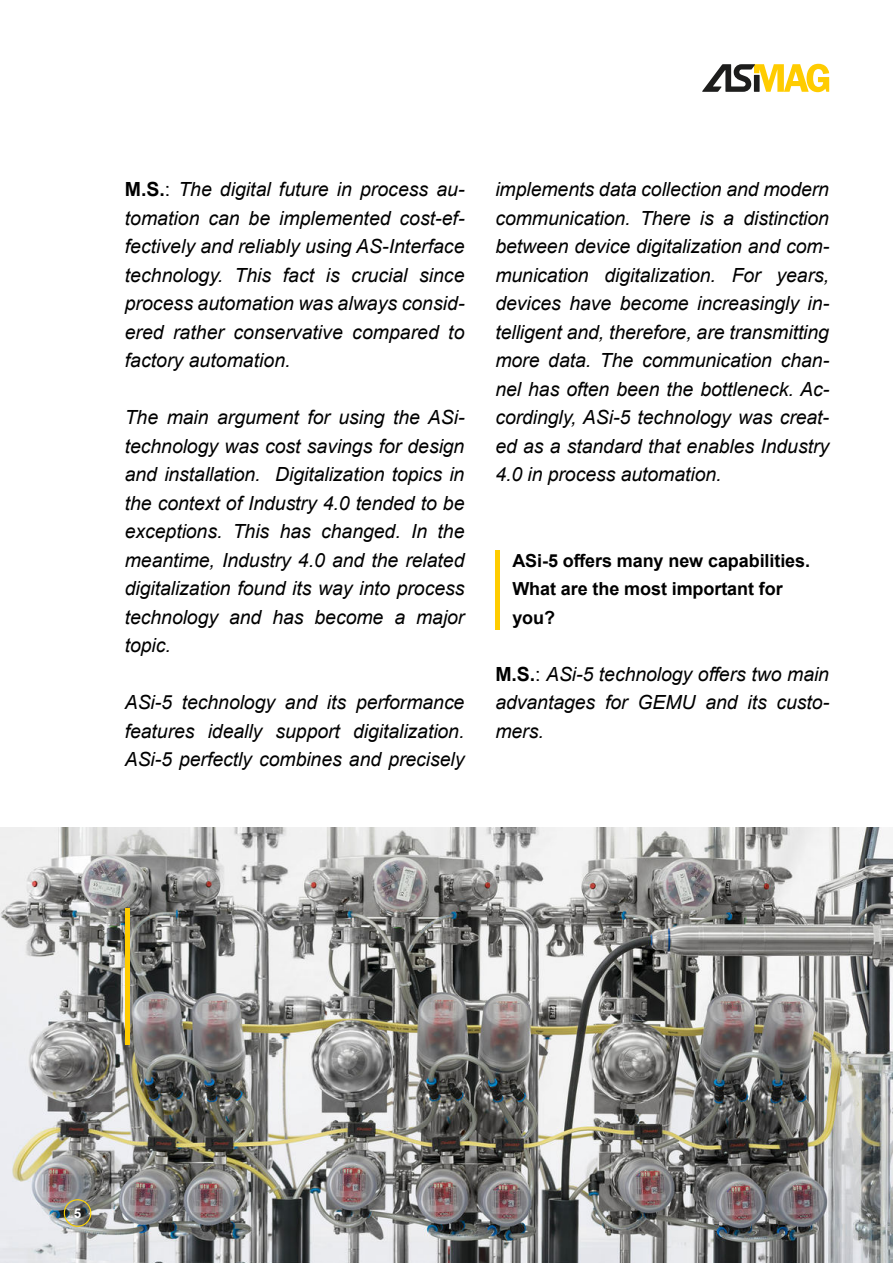
<style>
.page{position:relative;width:893px;height:1263px;background:#fff}
.page>*{position:absolute;margin:0;border:0;box-sizing:border-box;transform-origin:0 0}
.t1{font:italic 19.5px/28.5px "Arial";letter-spacing:-.005em;color:#000;text-align:justify}
.t2{font:700 18px/28.5px "Arial";letter-spacing:-.005em;color:#000}
.t3{font:700 13.5px "Arial";color:#fff}
.s1{font-weight:700;font-style:normal}
.s2{font-style:normal}
</style>
<div class="page">
<img style="left:0;top:827px;width:893px;height:436px">
<svg style="left:702px;top:64px;width:127px;height:28px"></svg>
<div style="left:754px;top:75px;width:6px;height:17px;background:#1d1d1c"></div>
<div style="left:64px;top:1199px;width:27px;height:28px;border:1px solid #ffd500;border-radius:50%"></div>
<div style="left:125px;top:909px;width:5px;height:136px;background:#fc0"></div>
<div style="left:495px;top:551px;width:5px;height:79px;background:#fc0"></div>
<p class="t1" style="left:125px;top:176px;width:341px"><span class="s1">M.S.</span><span class="s2">:</span> The digital future in process au&shy;tomation can be implemented cost-ef&shy;fectively and reliably using AS-Interface technology. This fact is crucial since process automation was always consid&shy;ered rather conservative compared to factory automation.</p>
<p class="t1" style="left:125px;top:404px;width:341px">The main argument for using the ASi&shy;technology was cost savings for design and installation. Digitalization topics in the context of Industry 4.0 tended to be exceptions. This has changed. In the meantime, Industry 4.0 and the related digitalization found its way into process technology and has become a major topic.</p>
<p class="t1" style="left:125px;top:689px;width:341px">ASi-5 technology and its performance features ideally support digitalization.<br>ASi-5 perfectly combines and precisely</p>
<p class="t1" style="left:495px;top:176px;width:335px">implements data collection and modern communication. There is a distinction between device digitalization and com&shy;munication digitalization. For years, devices have become increasingly in&shy;telligent and, therefore, are transmitting more data. The communication chan&shy;nel has often been the bottleneck. Ac&shy;cordingly, ASi-5 technology was creat&shy;ed as a standard that enables Industry 4.0 in process automation.</p>
<p class="t2" style="left:512px;top:546px;width:299px">ASi-5 offers many new capabilities.<br>What are the most important for you?</p>
<p class="t1" style="left:495px;top:660px;width:335px"><span class="s1">M.S.</span><span class="s2">:</span> ASi-5 technology offers two main advantages for GEMU and its custo&shy;mers.</p>
<p class="t3" style="left:74px;top:1208px;width:9px">5</p>
</div>
